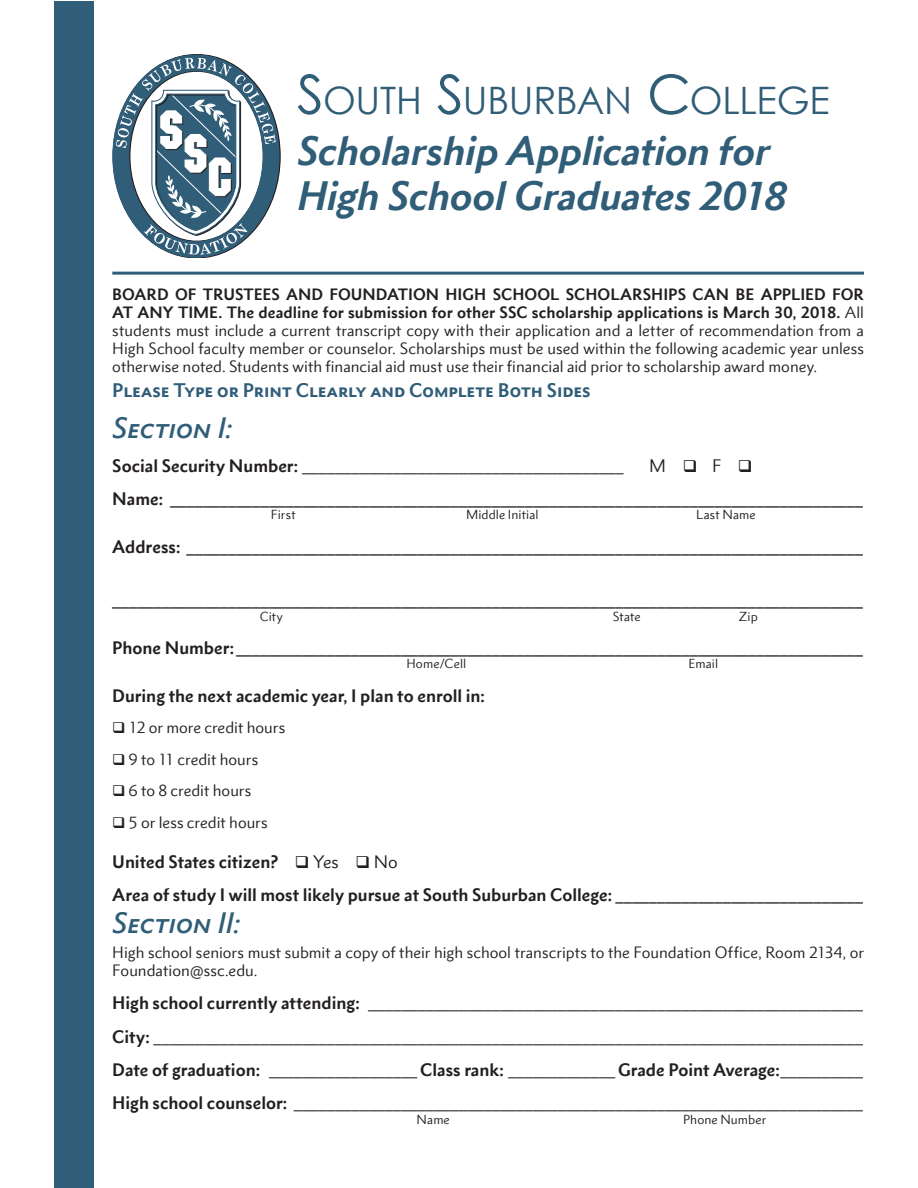
<style>
.page{position:relative;width:918px;height:1188px;background:#fff}
.page>*{position:absolute;margin:0;border:0;box-sizing:border-box;transform-origin:0 0}
.t1{font:37.8px "Century Gothic";letter-spacing:-.01em;color:#305d77}
.t2{font:italic 700 37.5px/45px "Metro Nova Pro";letter-spacing:-.01em;color:#305d77}
.Large_Heads{font:italic 500 27px "Metro Nova Pro";letter-spacing:-.01em;color:#305d77}
.Small_Heads{font:700 18px "Metro Nova Pro";color:#305d77}
.t3{font:700 16.5px/33.3px "Metro Nova Pro";color:#231f20}
.t4{font:16.5px/33.3px "Metro Nova Pro";color:#231f20;text-align:justify}
.Body{font:15px/18px "Metro Nova Pro";color:#231f20;text-align:justify}
.Form_List{font:15px "Metro Nova Pro";color:#231f20}
.Small{font:12px "Metro Nova Pro";letter-spacing:.01em;color:#231f20}
.s1{font-size:54px}
.s2{font-weight:700}
.s3{font-weight:400}
</style>
<div class="page">
<div style="left:54px;top:1px;width:40px;height:1186px;background:#305d77"></div>
<svg style="left:112px;top:54px;width:169px;height:204px"></svg>
<hr style="left:112px;top:272px;width:752px;height:3px;background:#305d77">
<p class="t1" style="left:297px;top:77px;width:534px"><span class="s1">S</span>OUTH <span class="s1">S</span>UBURBAN <span class="s1">C</span>OLLEGE</p>
<p class="t2" style="left:297px;top:128px;width:492px">Scholarship Application for<br>High School Graduates 2018</p>
<p class="Body" style="left:112px;top:285px;width:753px"><span class="s2">BOARD OF TRUSTEES AND FOUNDATION HIGH SCHOOL SCHOLARSHIPS CAN BE APPLIED FOR AT ANY TIME. The deadline for submission for other SSC scholarship applications is March 30, 2018.</span> All students must include a current transcript copy with their application and a letter of recommendation from a High School faculty member or counselor. Scholarships must be used within the following academic year unless otherwise noted. Students with financial aid must use their financial aid prior to scholarship award money.</p>
<p class="Small_Heads" style="left:112px;top:379px;width:480px">Please Type or Print Clearly and Complete Both Sides</p>
<p class="Large_Heads" style="left:112px;top:411px;width:121px">Section I:</p>
<p class="t4" style="left:112px;top:449px;width:513px"><span class="s2">Social Security Number:</span> _______________________________________</p>
<p class="t3" style="left:112px;top:449px;width:752px;text-indent:537px"><span class="s3">M</span> ❑ <span class="s3">F</span> ❑<br>Name: ____________________________________________________________________________________</p>
<p class="Small" style="left:271px;top:507px;width:26px">First</p>
<p class="Small" style="left:466px;top:507px;width:74px">Middle Initial</p>
<p class="Small" style="left:696px;top:507px;width:61px">Last Name</p>
<p class="t3" style="left:112px;top:530px;width:752px">Address: __________________________________________________________________________________</p>
<p class="t3" style="left:112px;top:583px;width:752px">___________________________________________________________________________________________</p>
<p class="Small" style="left:260px;top:609px;width:25px">City</p>
<p class="Small" style="left:613px;top:609px;width:29px">State</p>
<p class="Small" style="left:739px;top:609px;width:20px">Zip</p>
<p class="t3" style="left:112px;top:631px;width:752px">Phone Number: ____________________________________________________________________________</p>
<p class="Small" style="left:406px;top:656px;width:61px">Home/Cell</p>
<p class="Small" style="left:689px;top:656px;width:31px">Email</p>
<p class="t3" style="left:112px;top:679px;width:374px">During the next academic year, I plan to enroll in:</p>
<p class="Form_List" style="left:112px;top:718px;width:175px">❑ 12 or more credit hours</p>
<p class="Form_List" style="left:112px;top:750px;width:148px">❑ 9 to 11 credit hours</p>
<p class="Form_List" style="left:112px;top:781px;width:141px">❑ 6 to 8 credit hours</p>
<p class="Form_List" style="left:112px;top:813px;width:157px">❑ 5 or less credit hours</p>
<p class="t3" style="left:112px;top:845px;width:752px">United States citizen? ❑ <span class="s3">Yes</span> ❑ <span class="s3">No<br></span>Area of study I will most likely pursue at South Suburban College: ______________________________</p>
<p class="Large_Heads" style="left:112px;top:906px;width:129px">Section II:</p>
<p class="Body" style="left:112px;top:943px;width:753px">High school seniors must submit a copy of their high school transcripts to the Foundation Office, Room 2134, or<br>Foundation@ssc.edu.</p>
<p class="t4" style="left:112px;top:986px;width:752px"><span class="s2">High school currently attending:</span> ____________________________________________________________ <span class="s2">City:</span> ______________________________________________________________________________________ <span class="s2">Date of graduation:</span> __________________ <span class="s2">Class rank:</span> _____________<span class="s2">Grade Point Average:</span>__________ <span class="s2">High school counselor:</span> _____________________________________________________________________</p>
<p class="Small" style="left:417px;top:1112px;width:35px">Name</p>
<p class="Small" style="left:683px;top:1112px;width:85px">Phone Number</p>
</div>
